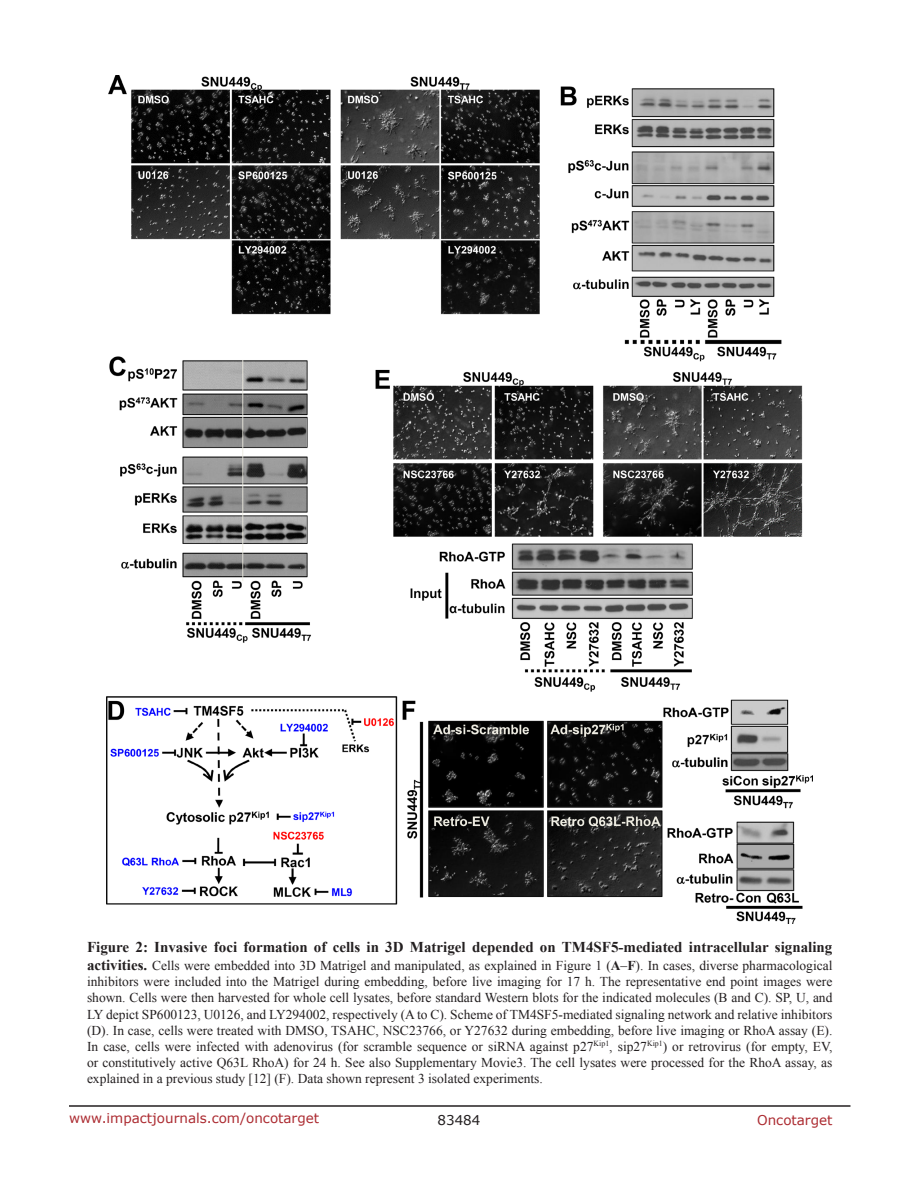
<style>
.page{position:relative;width:918px;height:1188px;background:#fff}
.page>*{position:absolute;margin:0;border:0;box-sizing:border-box;transform-origin:0 0}
.FigureText{font:700 15px "Times New Roman";color:#231f20}
.FigureText-2{font:13.5px/16.2px "Times New Roman";color:#231f20;text-align:justify}
.t1{font:13.5px "Verdana";color:#ac2b31}
.t2{font:13.5px "Verdana";color:#231f20}
.s1{font-weight:700;font-size:15px}
.s2{font-weight:700}
</style>
<div class="page">
<hr style="left:69px;top:1105px;width:781px;height:2px;background:#231f20">
<img style="left:107px;top:75px;width:706px;height:848px">
<p class="FigureText" style="left:87px;top:937px;width:747px">Figure 2: Invasive foci formation of cells in 3D Matrigel depended on TM4SF5-mediated intracellular signaling</p>
<p class="FigureText-2" style="left:87px;top:957px;width:747px"><span class="s1">activities.</span> Cells were embedded into 3D Matrigel and manipulated, as explained in Figure 1 (<span class="s2">A</span>–<span class="s2">F</span>). In cases, diverse pharmacological inhibitors were included into the Matrigel during embedding, before live imaging for 17 h. The representative end point images were shown. Cells were then harvested for whole cell lysates, before standard Western blots for the indicated molecules (B and C). SP, U, and LY depict SP600123, U0126, and LY294002, respectively (A to C). Scheme of TM4SF5-mediated signaling network and relative inhibitors (D). In case, cells were treated with DMSO, TSAHC, NSC23766, or Y27632 during embedding, before live imaging or RhoA assay (E).<br>In case, cells were infected with adenovirus (for scramble sequence or siRNA against p27<sup>Kip1</sup>, sip27<sup>Kip1</sup>) or retrovirus (for empty, EV, or constitutively active Q63L RhoA) for 24 h. See also Supplementary Movie3. The cell lysates were processed for the RhoA assay, as explained in a previous study [12] (F). Data shown represent 3 isolated experiments.</p>
<p class="t1" style="left:69px;top:1109px;width:252px">www.impactjournals.com/oncotarget</p>
<p class="t2" style="left:438px;top:1111px;width:44px">83484</p>
<p class="t1" style="left:757px;top:1111px;width:77px">Oncotarget</p>
</div>
